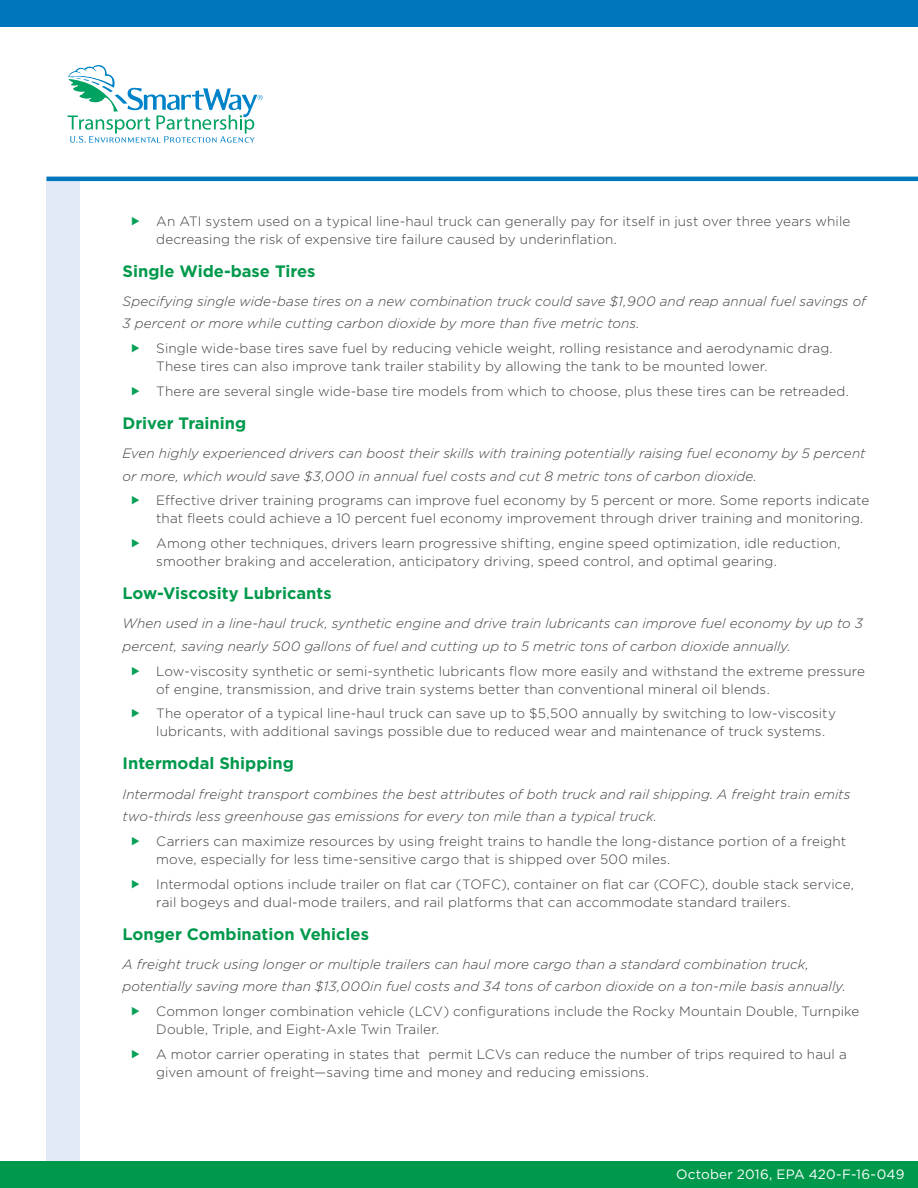
<style>
.page{position:relative;width:918px;height:1188px;background:#fff}
.page>*{position:absolute;margin:0;border:0;box-sizing:border-box;transform-origin:0 0}
.t1{font:700 16.5px "Gotham";color:#00994c}
.t2{font:300 13.5px/18px "Gotham";letter-spacing:.01em;color:#3e3e3f}
.t3{font:italic 300 13.5px/22.5px "Gotham";letter-spacing:.005em;color:#3e3e3f}
.t4{font:13.5px "Gotham";letter-spacing:.01em;color:#fff}
</style>
<div class="page">
<div style="left:0;top:0;width:918px;height:27px;background:#0077bd"></div>
<div style="left:0;top:1161px;width:918px;height:27px;background:#00994c"></div>
<div style="left:46px;top:179px;width:34px;height:982px;background:#e1eaf6"></div>
<hr style="left:46px;top:177px;width:872px;height:4px;background:#0077bd">
<svg style="left:68px;top:65px;width:195px;height:78px"></svg>
<p class="t2" style="left:156px;top:211px;width:696px">An ATI system used on a typical line-haul truck can generally pay for itself in just over three years while decreasing the risk of expensive tire failure caused by underinflation.</p>
<h4 class="t1" style="left:123px;top:260px;width:195px">Single Wide-base Tires</h4>
<p class="t3" style="left:123px;top:289px;width:745px">Specifying single wide-base tires on a new combination truck could save $1,900 and reap annual fuel savings of<br>3 percent or more while cutting carbon dioxide by more than five metric tons.</p>
<p class="t2" style="left:156px;top:339px;width:678px">Single wide-base tires save fuel by reducing vehicle weight, rolling resistance and aerodynamic drag.<br>These tires can also improve tank trailer stability by allowing the tank to be mounted lower.</p>
<p class="t2" style="left:156px;top:382px;width:694px">There are several single wide-base tire models from which to choose, plus these tires can be retreaded.</p>
<h4 class="t1" style="left:123px;top:412px;width:125px">Driver Training</h4>
<p class="t3" style="left:123px;top:442px;width:745px">Even highly experienced drivers can boost their skills with training potentially raising fuel economy by 5 percent or more, which would save $3,000 in annual fuel costs and cut 8 metric tons of carbon dioxide.</p>
<p class="t2" style="left:156px;top:491px;width:714px">Effective driver training programs can improve fuel economy by 5 percent or more. Some reports indicate that fleets could achieve a 10 percent fuel economy improvement through driver training and monitoring.</p>
<p class="t2" style="left:156px;top:534px;width:686px">Among other techniques, drivers learn progressive shifting, engine speed optimization, idle reduction, smoother braking and acceleration, anticipatory driving, speed control, and optimal gearing.</p>
<h4 class="t1" style="left:123px;top:582px;width:211px">Low-Viscosity Lubricants</h4>
<p class="t3" style="left:123px;top:612px;width:742px">When used in a line-haul truck, synthetic engine and drive train lubricants can improve fuel economy by up to 3 percent, saving nearly 500 gallons of fuel and cutting up to 5 metric tons of carbon dioxide annually.</p>
<p class="t2" style="left:156px;top:661px;width:710px">Low-viscosity synthetic or semi-synthetic lubricants flow more easily and withstand the extreme pressure of engine, transmission, and drive train systems better than conventional mineral oil blends.</p>
<p class="t2" style="left:156px;top:704px;width:681px">The operator of a typical line-haul truck can save up to $5,500 annually by switching to low-viscosity lubricants, with additional savings possible due to reduced wear and maintenance of truck systems.</p>
<h4 class="t1" style="left:123px;top:753px;width:173px">Intermodal Shipping</h4>
<p class="t3" style="left:123px;top:782px;width:729px">Intermodal freight transport combines the best attributes of both truck and rail shipping. A freight train emits two-thirds less greenhouse gas emissions for every ton mile than a typical truck.</p>
<p class="t2" style="left:156px;top:832px;width:691px">Carriers can maximize resources by using freight trains to handle the long-distance portion of a freight move, especially for less time-sensitive cargo that is shipped over 500 miles.</p>
<p class="t2" style="left:156px;top:874px;width:699px">Intermodal options include trailer on flat car (TOFC), container on flat car (COFC), double stack service, rail bogeys and dual-mode trailers, and rail platforms that can accommodate standard trailers.</p>
<h4 class="t1" style="left:123px;top:923px;width:248px">Longer Combination Vehicles</h4>
<p class="t3" style="left:123px;top:952px;width:725px">A freight truck using longer or multiple trailers can haul more cargo than a standard combination truck, potentially saving more than $13,000in fuel costs and 34 tons of carbon dioxide on a ton-mile basis annually.</p>
<p class="t2" style="left:156px;top:1002px;width:705px">Common longer combination vehicle (LCV) configurations include the Rocky Mountain Double, Turnpike<br>Double, Triple, and Eight-Axle Twin Trailer.</p>
<p class="t2" style="left:156px;top:1045px;width:692px">A motor carrier operating in states that permit LCVs can reduce the number of trips required to haul a given amount of freight—saving time and money and reducing emissions.</p>
<p class="t4" style="left:676px;top:1165px;width:230px">October 2016, EPA 420-F-16-049</p>
</div>
